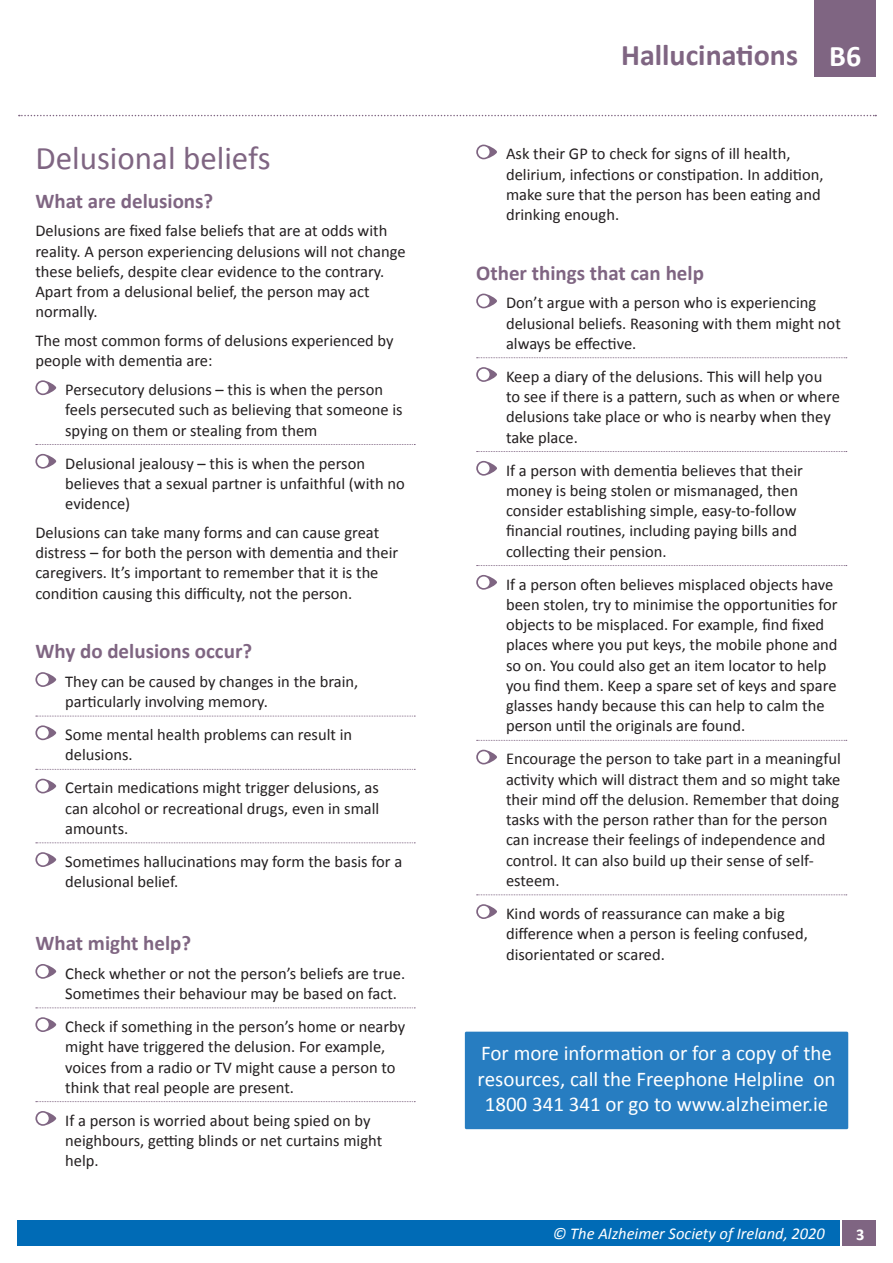
<style>
.page{position:relative;width:893px;height:1263px;background:#fff}
.page>*{position:absolute;margin:0;border:0;box-sizing:border-box;transform-origin:0 0}
.Main_Heading_E{font:33px "Calibri";color:#7f6582}
.Heading_Back_Page{font:700 30px "Calibri";color:#7f6582}
.t1{font:700 30px "Calibri";color:#fff}
.lilac_lines_in_parag{font:21px/25.5px "Calibri";color:#fff;text-align:center}
.Sub_Heading_Insert_E{font:700 21px "Calibri";color:#7f6582}
.Body_Copy_Bullets_Re{font:16.5px/20.2px "Calibri";color:#231f20}
.BULLETS_NO_LINES{font:16.5px/20.2px "Calibri";color:#231f20}
.Body_Copy_-_Calibri{font:16.5px/20.2px "Calibri";color:#231f20}
.t2{font:italic 16.5px "Calibri";color:#fff}
.t3{font:700 16.5px "Calibri";color:#fff}
</style>
<div class="page">
<div style="left:814px;top:0;width:62px;height:77px;background:#7f6582"></div>
<svg style="left:19px;top:115px;width:857px;height:1px"></svg>
<div style="left:17px;top:1220px;width:823px;height:26px;background:#006bb6"></div>
<div style="left:842px;top:1220px;width:34px;height:26px;background:#7f6582"></div>
<svg style="left:36px;top:444px;width:379px;height:1px"></svg>
<svg style="left:36px;top:716px;width:379px;height:1px"></svg>
<svg style="left:36px;top:769px;width:379px;height:1px"></svg>
<svg style="left:36px;top:842px;width:379px;height:1px"></svg>
<svg style="left:36px;top:1007px;width:379px;height:1px"></svg>
<svg style="left:36px;top:1101px;width:379px;height:1px"></svg>
<svg style="left:35px;top:380px;width:21px;height:15px"></svg>
<div style="left:37px;top:382px;width:12px;height:11px;background:#fff;border-radius:50%"></div>
<svg style="left:35px;top:454px;width:21px;height:15px"></svg>
<div style="left:37px;top:455px;width:12px;height:12px;background:#fff;border-radius:50%"></div>
<svg style="left:35px;top:672px;width:21px;height:15px"></svg>
<div style="left:37px;top:674px;width:12px;height:11px;background:#fff;border-radius:50%"></div>
<svg style="left:35px;top:725px;width:21px;height:15px"></svg>
<div style="left:37px;top:727px;width:12px;height:11px;background:#fff;border-radius:50%"></div>
<svg style="left:35px;top:779px;width:21px;height:14px"></svg>
<div style="left:37px;top:780px;width:12px;height:12px;background:#fff;border-radius:50%"></div>
<svg style="left:35px;top:852px;width:21px;height:15px"></svg>
<div style="left:37px;top:854px;width:12px;height:11px;background:#fff;border-radius:50%"></div>
<svg style="left:35px;top:964px;width:21px;height:15px"></svg>
<div style="left:37px;top:965px;width:12px;height:12px;background:#fff;border-radius:50%"></div>
<svg style="left:35px;top:1017px;width:21px;height:15px"></svg>
<div style="left:37px;top:1019px;width:12px;height:11px;background:#fff;border-radius:50%"></div>
<svg style="left:35px;top:1111px;width:21px;height:15px"></svg>
<div style="left:37px;top:1112px;width:12px;height:12px;background:#fff;border-radius:50%"></div>
<svg style="left:477px;top:357px;width:370px;height:1px"></svg>
<svg style="left:477px;top:451px;width:370px;height:1px"></svg>
<svg style="left:477px;top:565px;width:370px;height:1px"></svg>
<svg style="left:477px;top:740px;width:370px;height:1px"></svg>
<svg style="left:477px;top:894px;width:370px;height:1px"></svg>
<svg style="left:476px;top:145px;width:21px;height:14px"></svg>
<div style="left:478px;top:146px;width:11px;height:12px;background:#fff;border-radius:50%"></div>
<svg style="left:476px;top:294px;width:21px;height:14px"></svg>
<div style="left:478px;top:295px;width:11px;height:12px;background:#fff;border-radius:50%"></div>
<svg style="left:476px;top:367px;width:21px;height:15px"></svg>
<div style="left:478px;top:369px;width:11px;height:11px;background:#fff;border-radius:50%"></div>
<svg style="left:476px;top:461px;width:21px;height:15px"></svg>
<div style="left:478px;top:462px;width:11px;height:12px;background:#fff;border-radius:50%"></div>
<svg style="left:476px;top:575px;width:21px;height:15px"></svg>
<div style="left:478px;top:576px;width:11px;height:12px;background:#fff;border-radius:50%"></div>
<svg style="left:476px;top:750px;width:21px;height:14px"></svg>
<div style="left:478px;top:751px;width:11px;height:12px;background:#fff;border-radius:50%"></div>
<svg style="left:476px;top:904px;width:21px;height:15px"></svg>
<div style="left:478px;top:906px;width:11px;height:11px;background:#fff;border-radius:50%"></div>
<div style="left:465px;top:1032px;width:383px;height:97px;background:#277dc1;border-radius:2px"></div>
<p class="Main_Heading_E" style="left:35px;top:138px;width:237px">Delusional beliefs</p>
<p class="Sub_Heading_Insert_E" style="left:35px;top:187px;width:179px">What are delusions?</p>
<p class="Body_Copy_-_Calibri" style="left:35px;top:221px;width:372px">Delusions are fixed false beliefs that are at odds with reality. A person experiencing delusions will not change these beliefs, despite clear evidence to the contrary.<br>Apart from a delusional belief, the person may act normally.</p>
<p class="Body_Copy_-_Calibri" style="left:35px;top:331px;width:360px">The most common forms of delusions experienced by people with dementia are:</p>
<p class="Body_Copy_Bullets_Re" style="left:65px;top:380px;width:339px">Persecutory delusions – this is when the person feels persecuted such as believing that someone is spying on them or stealing from them</p>
<p class="BULLETS_NO_LINES" style="left:65px;top:453px;width:341px">Delusional jealousy – this is when the person believes that a sexual partner is unfaithful (with no evidence)</p>
<p class="Body_Copy_-_Calibri" style="left:35px;top:522px;width:364px">Delusions can take many forms and can cause great distress – for both the person with dementia and their caregivers. It’s important to remember that it is the condition causing this difficulty, not the person.</p>
<p class="Sub_Heading_Insert_E" style="left:35px;top:638px;width:218px">Why do delusions occur?</p>
<p class="Body_Copy_Bullets_Re" style="left:65px;top:671px;width:295px">They can be caused by changes in the brain, particularly involving memory.</p>
<p class="Body_Copy_Bullets_Re" style="left:65px;top:725px;width:288px">Some mental health problems can result in delusions.</p>
<p class="Body_Copy_Bullets_Re" style="left:65px;top:778px;width:316px;text-align:justify">Certain medications might trigger delusions, as can alcohol or recreational drugs, even in small amounts.</p>
<p class="BULLETS_NO_LINES" style="left:65px;top:851px;width:339px">Sometimes hallucinations may form the basis for a delusional belief.</p>
<p class="Sub_Heading_Insert_E" style="left:35px;top:929px;width:157px">What might help?</p>
<p class="Body_Copy_Bullets_Re" style="left:65px;top:963px;width:341px">Check whether or not the person’s beliefs are true.<br>Sometimes their behaviour may be based on fact.</p>
<p class="Body_Copy_Bullets_Re" style="left:65px;top:1016px;width:342px">Check if something in the person’s home or nearby might have triggered the delusion. For example, voices from a radio or TV might cause a person to think that real people are present.</p>
<p class="BULLETS_NO_LINES" style="left:65px;top:1110px;width:318px">If a person is worried about being spied on by neighbours, getting blinds or net curtains might help.</p>
<p class="Heading_Back_Page" style="left:621px;top:36px;width:178px">Hallucinations</p>
<p class="t1" style="left:829px;top:37px;width:34px">B6</p>
<p class="BULLETS_NO_LINES" style="left:506px;top:144px;width:319px">Ask their GP to check for signs of ill health, delirium, infections or constipation. In addition, make sure that the person has been eating and drinking enough.</p>
<p class="Sub_Heading_Insert_E" style="left:476px;top:259px;width:229px">Other things that can help</p>
<p class="Body_Copy_Bullets_Re" style="left:506px;top:293px;width:336px">Don’t argue with a person who is experiencing delusional beliefs. Reasoning with them might not always be effective.</p>
<p class="Body_Copy_Bullets_Re" style="left:506px;top:366px;width:335px">Keep a diary of the delusions. This will help you to see if there is a pattern, such as when or where delusions take place or who is nearby when they take place.</p>
<p class="Body_Copy_Bullets_Re" style="left:506px;top:460px;width:298px">If a person with dementia believes that their money is being stolen or mismanaged, then consider establishing simple, easy-to-follow financial routines, including paying bills and collecting their pension.</p>
<p class="Body_Copy_Bullets_Re" style="left:506px;top:574px;width:333px">If a person often believes misplaced objects have been stolen, try to minimise the opportunities for objects to be misplaced. For example, find fixed places where you put keys, the mobile phone and so on. You could also get an item locator to help you find them. Keep a spare set of keys and spare glasses handy because this can help to calm the person until the originals are found.</p>
<p class="Body_Copy_Bullets_Re" style="left:506px;top:749px;width:336px">Encourage the person to take part in a meaningful activity which will distract them and so might take their mind off the delusion. Remember that doing tasks with the person rather than for the person can increase their feelings of independence and control. It can also build up their sense of self&shy;esteem.</p>
<p class="BULLETS_NO_LINES" style="left:506px;top:903px;width:303px">Kind words of reassurance can make a big difference when a person is feeling confused, disorientated or scared.</p>
<p class="lilac_lines_in_parag" style="left:478px;top:1040px;width:359px">For more information or for a copy of the resources, call the Freephone Helpline on<br>1800 341 341 or go to www.alzheimer.ie</p>
<p class="t2" style="left:553px;top:1222px;width:274px">© The Alzheimer Society of Ireland, 2020</p>
<p class="t3" style="left:856px;top:1224px;width:10px">3</p>
</div>
